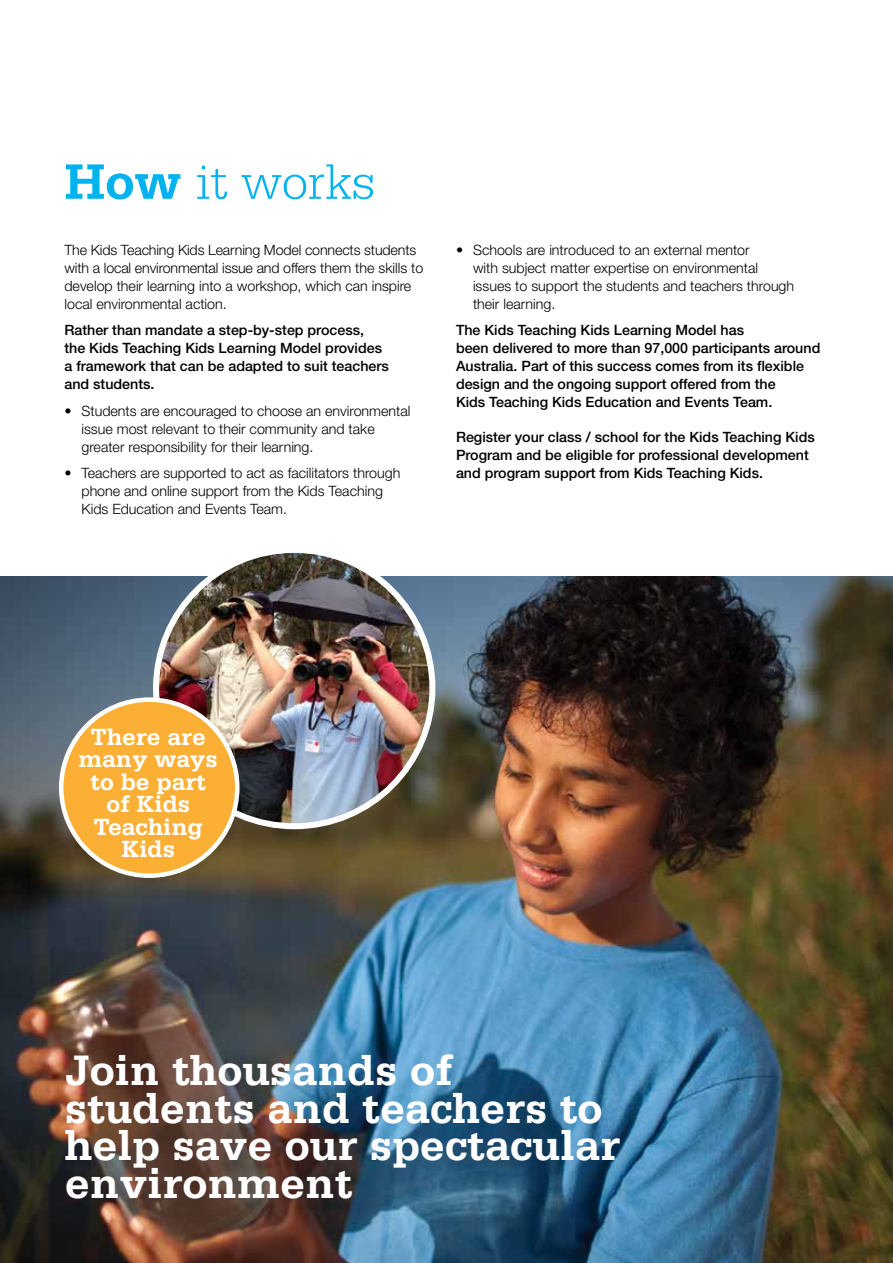
<style>
.page{position:relative;width:893px;height:1263px;background:#fff}
.page>*{position:absolute;margin:0;border:0;box-sizing:border-box;transform-origin:0 0}
.t1{font:300 52.5px "Serifa";color:#00b3f0}
.t2{font:700 45px/37.5px "Serifa";color:#fff}
.t3{font:700 24.75px/22.5px "Serifa";color:#fff;text-align:center}
.t4{font:300 14.25px/18px "Helvetica Neue LT Std";color:#000}
.t5{font:500 14.25px/18px "Helvetica Neue LT Std";color:#000}
.s1{font-weight:700}
</style>
<div class="page">
<img style="left:0;top:576px;width:893px;height:687px">
<img style="left:156px;top:550px;width:276px;height:276px;border-radius:138px">
<div style="left:61px;top:700px;width:176px;height:176px;background:#fbaf34;border-radius:50%"></div>
<div style="left:59px;top:697px;width:181px;height:181px;border:4px solid #fff;border-radius:50%"></div>
<h1 class="t1" style="left:64px;top:152px;width:312px"><span class="s1">How</span> it works</h1>
<p class="t4" style="left:64px;top:240px;width:360px">The Kids Teaching Kids Learning Model connects students with a local environmental issue and offers them the skills to develop their learning into a workshop, which can inspire local environmental action.</p>
<p class="t5" style="left:64px;top:321px;width:326px">Rather than mandate a step-by-step process,<br>the Kids Teaching Kids Learning Model provides a framework that can be adapted to suit teachers and students.</p>
<p class="t4" style="left:81px;top:401px;width:330px;text-indent:-17px">• Students are encouraged to choose an environmental issue most relevant to their community and take greater responsibility for their learning.</p>
<p class="t4" style="left:81px;top:464px;width:320px;text-indent:-17px">• Teachers are supported to act as facilitators through phone and online support from the Kids Teaching<br>Kids Education and Events Team.</p>
<p class="t4" style="left:473px;top:240px;width:323px;text-indent:-17px">• Schools are introduced to an external mentor<br>with subject matter expertise on environmental issues to support the students and teachers through their learning.</p>
<p class="t5" style="left:456px;top:321px;width:366px">The Kids Teaching Kids Learning Model has<br>been delivered to more than 97,000 participants around Australia. Part of this success comes from its flexible design and the ongoing support offered from the<br>Kids Teaching Kids Education and Events Team.</p>
<p class="t5" style="left:456px;top:428px;width:360px">Register your class / school for the Kids Teaching Kids<br>Program and be eligible for professional development and program support from Kids Teaching Kids.</p>
<h3 class="t3" style="left:79px;top:725px;width:140px">There are many ways to be part of Kids<br>Teaching<br>Kids</h3>
<h2 class="t2" style="left:65px;top:1051px;width:557px">Join thousands of students and teachers to help save our spectacular environment</h2>
</div>
